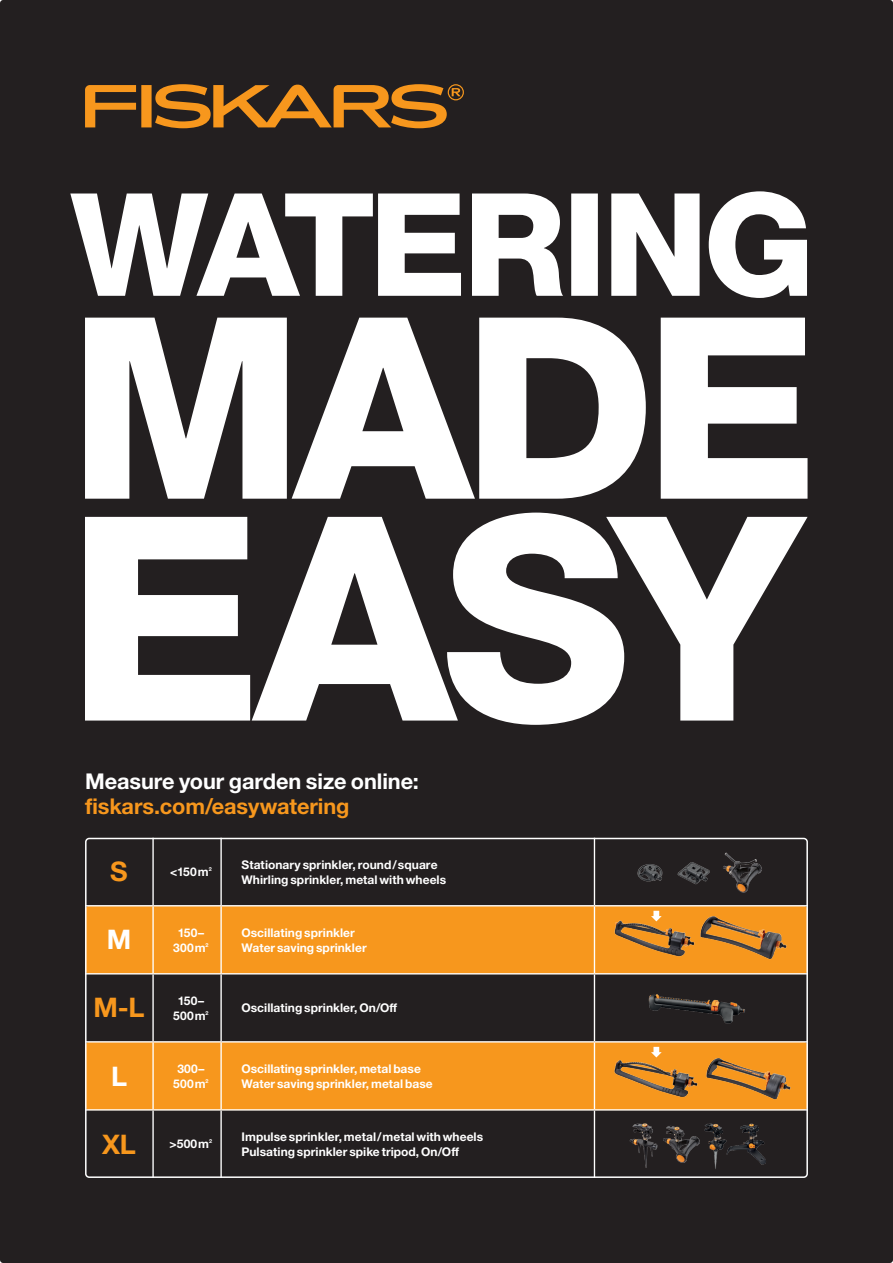
<style>
.page{position:relative;width:893px;height:1263px;background:#231f20}
.page>*{position:absolute;margin:0;border:0;box-sizing:border-box;transform-origin:0 0}
._02_Garden_size__Siz{font:700 27px "Helvetica Neue LTW1 G";color:#f7971d}
._02_Garden_size__Siz-2{font:700 27px "Helvetica Neue LTW1 G";color:#fff}
._03_Web{font:700 21.75px "Helvetica Neue LTW1 G";letter-spacing:-.005em;color:#fff}
._03_Web-2{font:700 21.75px "Helvetica Neue LTW1 G";letter-spacing:-.005em;color:#f7971d}
._02_Garden_size__Pro{font:700 12px/15px "Helvetica Neue LTW1 G";letter-spacing:.005em;color:#fff;text-align:center}
._02_Garden_size__Pro-2{font:700 5.4px "Helvetica Neue LTW1 G";color:#fff}
</style>
<div class="page">
<div style="left:85px;top:906px;width:723px;height:68px;background:#f7971d;border-radius:4px"></div>
<div style="left:85px;top:1042px;width:723px;height:68px;background:#f7971d;border-radius:4px"></div>
<svg style="left:85px;top:513px;width:723px;height:212px;fill:#fff"></svg>
<svg style="left:85px;top:318px;width:722px;height:181px;fill:#fff"></svg>
<svg style="left:70px;top:191px;width:737px;height:107px;fill:#fff"></svg>
<hr style="left:152px;top:838px;width:2px;height:67px;background:#fff">
<hr style="left:220px;top:838px;width:2px;height:67px;background:#fff">
<hr style="left:594px;top:838px;width:1px;height:67px;background:#fff">
<hr style="left:85px;top:905px;width:68px;height:1px;background:#fff">
<hr style="left:153px;top:905px;width:68px;height:1px;background:#fff">
<hr style="left:152px;top:906px;width:2px;height:67px;background:#fff">
<hr style="left:221px;top:905px;width:373px;height:1px;background:#fff">
<hr style="left:220px;top:906px;width:2px;height:67px;background:#fff">
<hr style="left:594px;top:905px;width:214px;height:1px;background:#fff">
<hr style="left:594px;top:906px;width:1px;height:67px;background:#fff">
<hr style="left:85px;top:973px;width:68px;height:1px;background:#fff">
<hr style="left:153px;top:973px;width:68px;height:1px;background:#fff">
<hr style="left:152px;top:974px;width:2px;height:67px;background:#fff">
<hr style="left:221px;top:973px;width:373px;height:1px;background:#fff">
<hr style="left:220px;top:974px;width:2px;height:67px;background:#fff">
<hr style="left:594px;top:973px;width:214px;height:1px;background:#fff">
<hr style="left:594px;top:974px;width:1px;height:67px;background:#fff">
<hr style="left:85px;top:1041px;width:68px;height:1px;background:#fff">
<hr style="left:153px;top:1041px;width:68px;height:1px;background:#fff">
<hr style="left:152px;top:1042px;width:2px;height:67px;background:#fff">
<hr style="left:221px;top:1041px;width:373px;height:1px;background:#fff">
<hr style="left:220px;top:1042px;width:2px;height:67px;background:#fff">
<hr style="left:85px;top:1109px;width:68px;height:1px;background:#fff">
<hr style="left:153px;top:1109px;width:68px;height:1px;background:#fff">
<hr style="left:152px;top:1110px;width:2px;height:68px;background:#fff">
<hr style="left:221px;top:1109px;width:373px;height:1px;background:#fff">
<hr style="left:220px;top:1110px;width:2px;height:68px;background:#fff">
<hr style="left:594px;top:1041px;width:214px;height:1px;background:#fff">
<hr style="left:594px;top:1042px;width:1px;height:67px;background:#fff">
<hr style="left:594px;top:1109px;width:214px;height:1px;background:#fff">
<hr style="left:594px;top:1110px;width:1px;height:68px;background:#fff">
<div style="left:85px;top:838px;width:723px;height:340px;border:2px solid #fff;border-radius:4px"></div>
<svg style="left:85px;top:84px;width:379px;height:44px"></svg>
<img style="left:723px;top:852px;width:39px;height:41px">
<img style="left:677px;top:862px;width:33px;height:23px">
<img style="left:637px;top:864px;width:26px;height:18px">
<img style="left:706px;top:1058px;width:85px;height:42px">
<img style="left:700px;top:916px;width:87px;height:44px">
<img style="left:614px;top:1057px;width:84px;height:40px">
<img style="left:614px;top:920px;width:81px;height:37px">
<img style="left:663px;top:1125px;width:37px;height:38px">
<img style="left:629px;top:1123px;width:29px;height:45px">
<img style="left:648px;top:994px;width:97px;height:30px">
<img style="left:729px;top:1123px;width:37px;height:42px">
<img style="left:704px;top:1123px;width:25px;height:46px">
<svg style="left:651px;top:1047px;width:11px;height:10px"></svg>
<svg style="left:651px;top:911px;width:11px;height:10px"></svg>
<p class="_03_Web" style="left:85px;top:768px;width:335px">Measure your garden size online:</p>
<p class="_03_Web-2" style="left:85px;top:793px;width:266px">fiskars.com/easywatering</p>
<p class="_02_Garden_size__Siz" style="left:110px;top:855px;width:19px">S</p>
<p class="_02_Garden_size__Pro" style="left:170px;top:864px;width:40px">&lt;150m</p>
<p class="_02_Garden_size__Pro-2" style="left:209px;top:866px;width:5px">2</p>
<p class="_02_Garden_size__Pro" style="left:242px;top:857px;width:198px">Stationary sprinkler, round/square</p>
<p class="_02_Garden_size__Pro" style="left:242px;top:872px;width:206px">Whirling sprinkler, metal with wheels</p>
<p class="_02_Garden_size__Siz-2" style="left:107px;top:923px;width:26px">M</p>
<p class="_02_Garden_size__Pro" style="left:173px;top:925px;width:34px">150–<br>300m</p>
<p class="_02_Garden_size__Pro-2" style="left:206px;top:941px;width:5px">2</p>
<p class="_02_Garden_size__Pro" style="left:242px;top:925px;width:115px">Oscillating sprinkler</p>
<p class="_02_Garden_size__Pro" style="left:242px;top:940px;width:127px">Water saving sprinkler</p>
<p class="_02_Garden_size__Siz" style="left:94px;top:991px;width:52px">M-L</p>
<p class="_02_Garden_size__Pro" style="left:173px;top:993px;width:34px">150–<br>500m</p>
<p class="_02_Garden_size__Pro-2" style="left:206px;top:1009px;width:5px">2</p>
<p class="_02_Garden_size__Pro" style="left:242px;top:1000px;width:157px">Oscillating sprinkler, On/Off</p>
<p class="_02_Garden_size__Siz-2" style="left:111px;top:1059px;width:18px">L</p>
<p class="_02_Garden_size__Pro" style="left:173px;top:1061px;width:34px">300–<br>500m</p>
<p class="_02_Garden_size__Pro-2" style="left:206px;top:1077px;width:5px">2</p>
<p class="_02_Garden_size__Pro" style="left:242px;top:1061px;width:181px">Oscillating sprinkler, metal base</p>
<p class="_02_Garden_size__Pro" style="left:242px;top:1076px;width:193px">Water saving sprinkler, metal base</p>
<p class="_02_Garden_size__Siz" style="left:102px;top:1127px;width:35px">XL</p>
<p class="_02_Garden_size__Pro" style="left:170px;top:1136px;width:41px">&gt;500m</p>
<p class="_02_Garden_size__Pro-2" style="left:209px;top:1138px;width:5px">2</p>
<p class="_02_Garden_size__Pro" style="left:242px;top:1129px;width:243px">Impulse sprinkler, metal/metal with wheels</p>
<p class="_02_Garden_size__Pro" style="left:242px;top:1144px;width:219px">Pulsating sprinkler spike tripod, On/Off</p>
</div>
